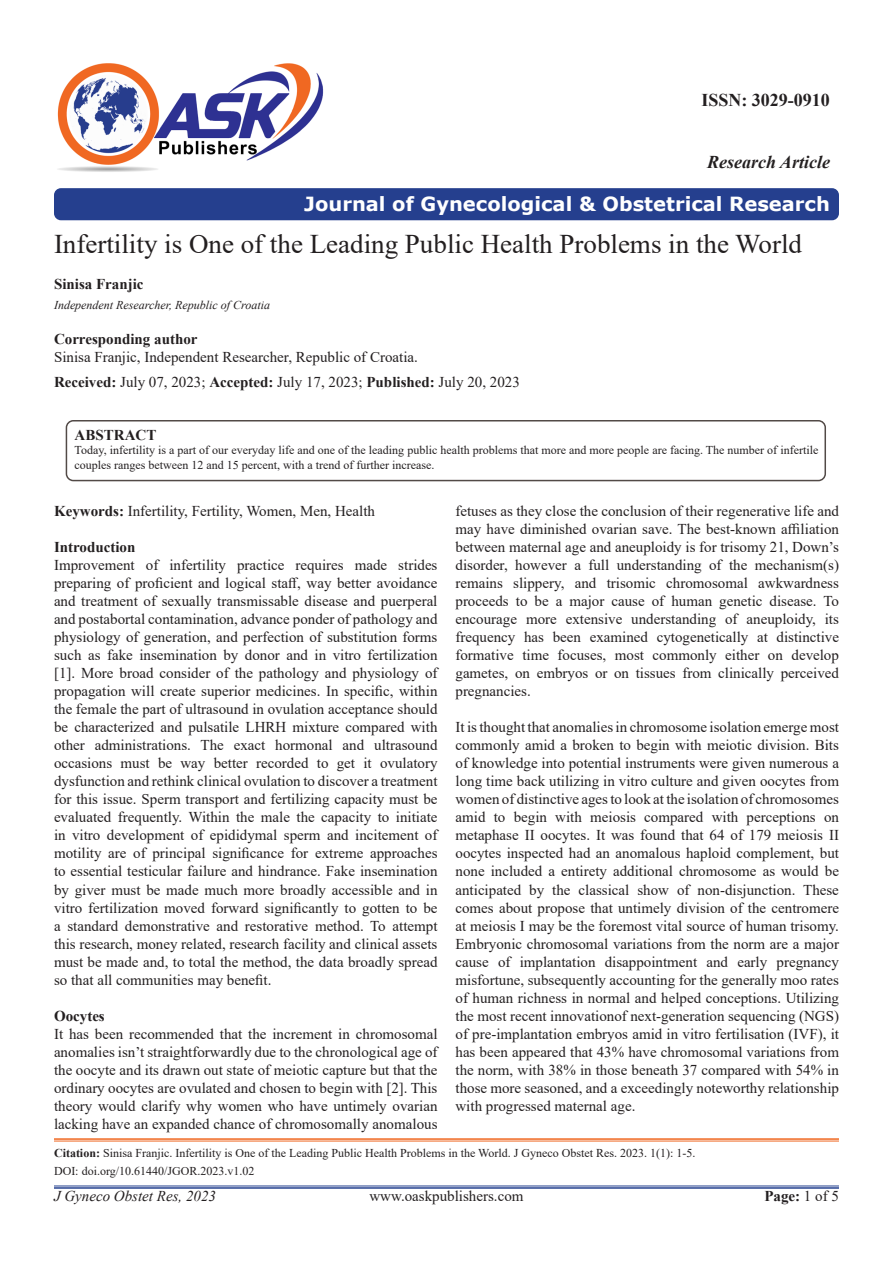
<style>
.page{position:relative;width:893px;height:1263px;background:#fff}
.page>*{position:absolute;margin:0;border:0;box-sizing:border-box;transform-origin:0 0}
.t1{font:27px "Times New Roman";color:#231f20}
.t2{font:700 19.5px "Verdana";color:#fff}
.t3{font:italic 700 18px "Times New Roman";color:#231f20}
.t4{font:700 18px "Times New Roman";color:#231f20}
.t5{font:15px/18px "Times New Roman";color:#231f20;text-align:justify}
.t6{font:700 15px "Times New Roman";color:#231f20}
.t7{font:italic 15px "Times New Roman";color:#231f20}
.t8{font:12px/14.4px "Times New Roman";color:#231f20}
.t9{font:italic 12px "Times New Roman";color:#231f20}
.s1{font-weight:700}
.s2{font-weight:400}
</style>
<div class="page">
<hr style="left:54px;top:1186px;width:785px;height:1px;background:#24418f">
<hr style="left:54px;top:1187px;width:785px;height:2px;background:#24418f">
<div style="left:66px;top:420px;width:760px;height:61px;border:2px solid #524a47;border-radius:7px"></div>
<div style="left:54px;top:188px;width:785px;height:32px;background:#253f8e;border-radius:7px"></div>
<hr style="left:54px;top:1138px;width:785px;height:2px;background:#f06822">
<hr style="left:54px;top:1141px;width:785px;height:1px;background:#f06822">
<img style="left:57px;top:63px;width:267px;height:109px">
<p class="t4" style="left:701px;top:87px;width:130px">ISSN: 3029-0910</p>
<p class="t3" style="left:707px;top:150px;width:124px">Research Article</p>
<p class="t2" style="left:304px;top:191px;width:527px">Journal of Gynecological &amp; Obstetrical Research</p>
<p class="t1" style="left:54px;top:225px;width:749px">Infertility is One of the Leading Public Health Problems in the World</p>
<p class="t6" style="left:54px;top:273px;width:91px">Sinisa Franjic</p>
<p class="t9" style="left:54px;top:297px;width:218px">Independent Researcher, Republic of Croatia</p>
<p class="t6" style="left:54px;top:328px;width:145px">Corresponding author</p>
<p class="t5" style="left:54px;top:348px;width:365px">Sinisa Franjic, Independent Researcher, Republic of Croatia.</p>
<p class="t5" style="left:54px;top:372px;width:467px"><span class="s1">Received:</span> July 07, 2023; <span class="s1">Accepted:</span> July 17, 2023; <span class="s1">Published:</span> July 20, 2023</p>
<p class="t6" style="left:75px;top:424px;width:83px">ABSTRACT</p>
<p class="t8" style="left:75px;top:443px;width:745px">Today, infertility is a part of our everyday life and one of the leading public health problems that more and more people are facing. The number of infertile couples ranges between 12 and 15 percent, with a trend of further increase.</p>
<p class="t5" style="left:54px;top:502px;width:323px"><span class="s1">Keywords:</span> Infertility, Fertility, Women, Men, Health</p>
<p class="t6" style="left:54px;top:537px;width:83px">Introduction</p>
<p class="t5" style="left:54px;top:556px;width:385px">Improvement of infertility practice requires made strides preparing of proficient and logical staff, way better avoidance and treatment of sexually transmissable disease and puerperal and postabortal contamination, advance ponder of pathology and physiology of generation, and perfection of substitution forms such as fake insemination by donor and in vitro fertilization [1]. More broad consider of the pathology and physiology of propagation will create superior medicines. In specific, within the female the part of ultrasound in ovulation acceptance should be characterized and pulsatile LHRH mixture compared with other administrations. The exact hormonal and ultrasound occasions must be way better recorded to get it ovulatory dysfunction and rethink clinical ovulation to discover a treatment for this issue. Sperm transport and fertilizing capacity must be evaluated frequently. Within the male the capacity to initiate in vitro development of epididymal sperm and incitement of motility are of principal significance for extreme approaches to essential testicular failure and hindrance. Fake insemination by giver must be made much more broadly accessible and in vitro fertilization moved forward significantly to gotten to be a standard demonstrative and restorative method. To attempt this research, money related, research facility and clinical assets must be made and, to total the method, the data broadly spread so that all communities may benefit.</p>
<p class="t6" style="left:54px;top:1005px;width:52px">Oocytes</p>
<p class="t5" style="left:54px;top:1024px;width:385px">It has been recommended that the increment in chromosomal anomalies isn’t straightforwardly due to the chronological age of the oocyte and its drawn out state of meiotic capture but that the ordinary oocytes are ovulated and chosen to begin with [2]. This theory would clarify why women who have untimely ovarian lacking have an expanded chance of chromosomally anomalous</p>
<p class="t5" style="left:455px;top:502px;width:385px">fetuses as they close the conclusion of their regenerative life and may have diminished ovarian save. The best-known affiliation between maternal age and aneuploidy is for trisomy 21, Down’s disorder, however a full understanding of the mechanism(s) remains slippery, and trisomic chromosomal awkwardness proceeds to be a major cause of human genetic disease. To encourage more extensive understanding of aneuploidy, its frequency has been examined cytogenetically at distinctive formative time focuses, most commonly either on develop gametes, on embryos or on tissues from clinically perceived pregnancies.</p>
<p class="t5" style="left:455px;top:718px;width:385px">It is thought that anomalies in chromosome isolation emerge most commonly amid a broken to begin with meiotic division. Bits of knowledge into potential instruments were given numerous a long time back utilizing in vitro culture and given oocytes from women of distinctive ages to look at the isolation of chromosomes amid to begin with meiosis compared with perceptions on metaphase II oocytes. It was found that 64 of 179 meiosis II oocytes inspected had an anomalous haploid complement, but none included a entirety additional chromosome as would be anticipated by the classical show of non-disjunction. These comes about propose that untimely division of the centromere at meiosis I may be the foremost vital source of human trisomy.<br>Embryonic chromosomal variations from the norm are a major cause of implantation disappointment and early pregnancy misfortune, subsequently accounting for the generally moo rates of human richness in normal and helped conceptions. Utilizing the most recent innovationof next-generation sequencing (NGS) of pre-implantation embryos amid in vitro fertilisation (IVF), it has been appeared that 43% have chromosomal variations from the norm, with 38% in those beneath 37 compared with 54% in those more seasoned, and a exceedingly noteworthy relationship with progressed maternal age.</p>
<p class="t8" style="left:54px;top:1146px;width:643px"><span class="s1">Citation:</span> Sinisa Franjic. Infertility is One of the Leading Public Health Problems in the World. J Gyneco Obstet Res. 2023. 1(1): 1-5.</p>
<p class="t8" style="left:54px;top:1164px;width:202px">DOI: doi.org/10.61440/JGOR.2023.v1.02</p>
<p class="t7" style="left:54px;top:1186px;width:164px">J Gyneco Obstet Res, 2023</p>
<p class="t5" style="left:369px;top:1187px;width:156px">www.oaskpublishers.com</p>
<p class="t6" style="left:764px;top:1185px;width:76px">Page: <span class="s2">1 of 5</span></p>
</div>
